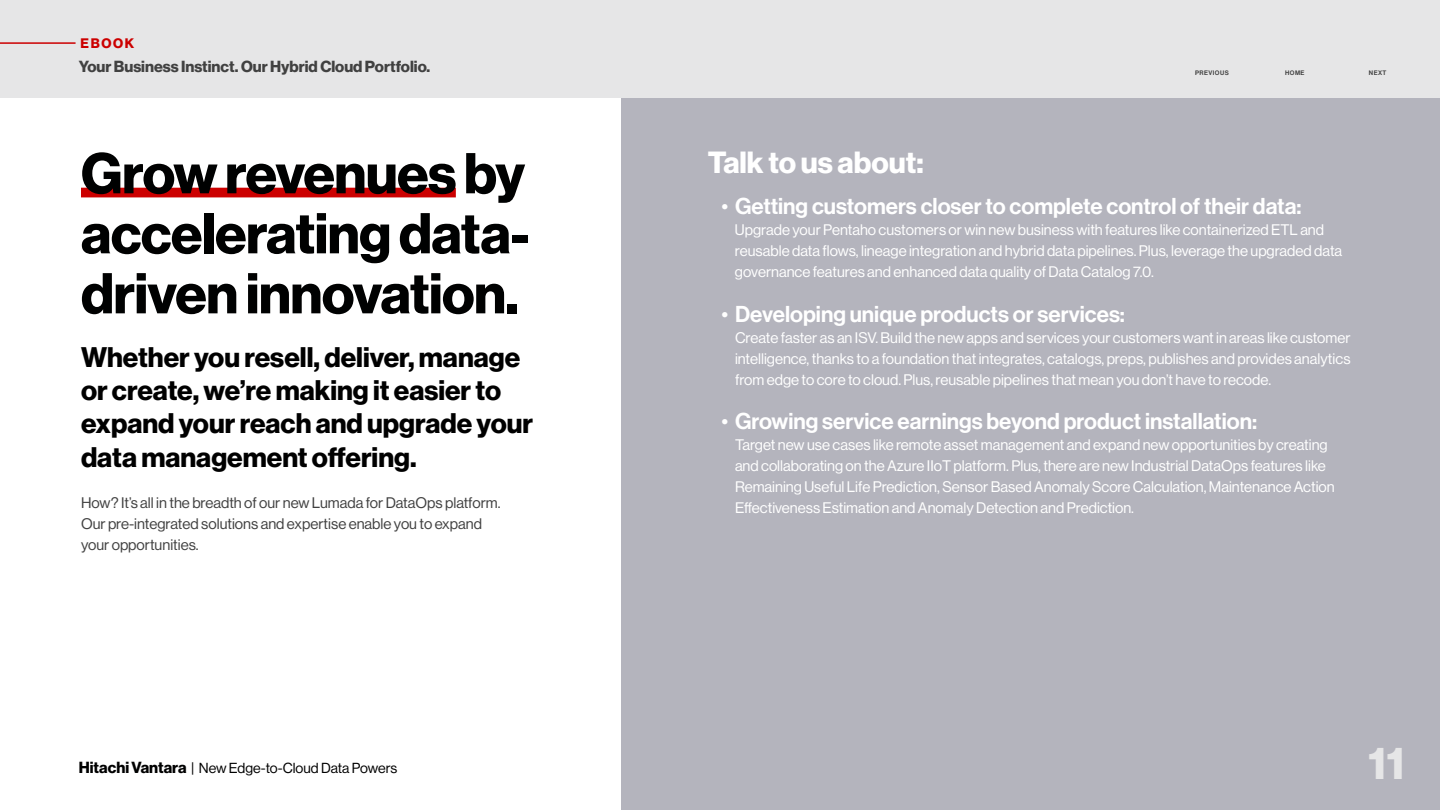
<style>
.page{position:relative;width:1440px;height:810px;background:#fff}
.page>*{position:absolute;margin:0;border:0;box-sizing:border-box;transform-origin:0 0}
.t1{font:56.25px/60px "N Haas Grotesk DS Pro 75 Bd";letter-spacing:-.01em;color:#000101;text-align:justify}
.t2{font:45px "N Haas Grotesk DS Pro 75 Bd";color:#e6e6e7}
.t3{font:30px "N Haas Grotesk DS Pro 75 Bd";color:#fff}
.t4{font:27.75px/33.3px "N Haas Grotesk DS Pro 75 Bd";color:#000}
.t5{font:22.5px "N Haas Grotesk DS Pro 65 Md";color:#fff}
.t6{font:15.75px "N Haas Grotesk DS Pro 75 Bd";color:#414141}
.t7{font:15px/21px "N Haas Grotesk DS Pro 55 Rg";color:#fff}
.t8{font:15px/21px "N Haas Grotesk DS Pro 55 Rg";color:#414141}
.t9{font:14.25px "N Haas Grotesk DS Pro 55 Rg";color:#000101}
.t10{font:13.5px "N Haas Grotesk DS Pro 75 Bd";letter-spacing:.115em;color:#c00}
.t11{font:6.38px "N Haas Grotesk DS Pro 65 Md";letter-spacing:.065em;color:#414141}
.s1{font-family:"N Haas Grotesk DS Pro 75 Bd";font-size:15.75px}
.s2{font-family:"N Haas Grotesk DS Pro 55 Rg"}
</style>
<div class="page">
<div style="left:81px;top:188px;width:375px;height:9px;background:#c00"></div>
<div style="left:621px;top:98px;width:819px;height:712px;background:#b4b4bd"></div>
<div style="left:0;top:0;width:1440px;height:98px;background:#e6e6e7"></div>
<hr style="left:0;top:42px;width:76px;height:2px;background:#c00">
<p class="t10" style="left:81px;top:35px;width:55px">EBOOK</p>
<p class="t6" style="left:79px;top:57px;width:353px">Your Business Instinct. Our Hybrid Cloud Portfolio.</p>
<h1 class="t1" style="left:81px;top:144px;width:450px">Grow revenues by accelerating data&shy;driven innovation.</h1>
<h3 class="t4" style="left:81px;top:341px;width:454px">Whether you resell, deliver, manage or create, we’re making it easier to expand your reach and upgrade your data management offering.</h3>
<p class="t8" style="left:81px;top:492px;width:421px">How? It’s all in the breadth of our new Lumada for DataOps platform.<br>Our pre-integrated solutions and expertise enable you to expand your opportunities.</p>
<p class="t9" style="left:79px;top:759px;width:320px"><span class="s1">Hitachi Vantara</span> | New Edge-to-Cloud Data Powers</p>
<p class="t11" style="left:1195px;top:69px;width:35px">PREVIOUS</p>
<p class="t11" style="left:1285px;top:69px;width:21px">HOME</p>
<p class="t11" style="left:1369px;top:69px;width:19px">NEXT</p>
<h3 class="t3" style="left:708px;top:145px;width:217px">Talk to us about:</h3>
<h3 class="t5" style="left:722px;top:193px;width:582px"><span class="s2">•</span> Getting customers closer to complete control of their data:</h3>
<p class="t7" style="left:735px;top:220px;width:609px">Upgrade your Pentaho customers or win new business with features like containerized ETL and reusable data flows, lineage integration and hybrid data pipelines. Plus, leverage the upgraded data governance features and enhanced data quality of Data Catalog 7.0.</p>
<h3 class="t5" style="left:722px;top:301px;width:405px"><span class="s2">•</span> Developing unique products or services:</h3>
<p class="t7" style="left:735px;top:327px;width:617px;text-align:justify">Create faster as an ISV. Build the new apps and services your customers want in areas like customer intelligence, thanks to a foundation that integrates, catalogs, preps, publishes and provides analytics from edge to core to cloud. Plus, reusable pipelines that mean you don’t have to recode.</p>
<h3 class="t5" style="left:722px;top:408px;width:537px"><span class="s2">•</span> Growing service earnings beyond product installation:</h3>
<p class="t7" style="left:735px;top:434px;width:601px">Target new use cases like remote asset management and expand new opportunities by creating and collaborating on the Azure IIoT platform. Plus, there are new Industrial DataOps features like Remaining Useful Life Prediction, Sensor Based Anomaly Score Calculation, Maintenance Action Effectiveness Estimation and Anomaly Detection and Prediction.</p>
<h2 class="t2" style="left:1368px;top:736px;width:38px">11</h2>
</div>
